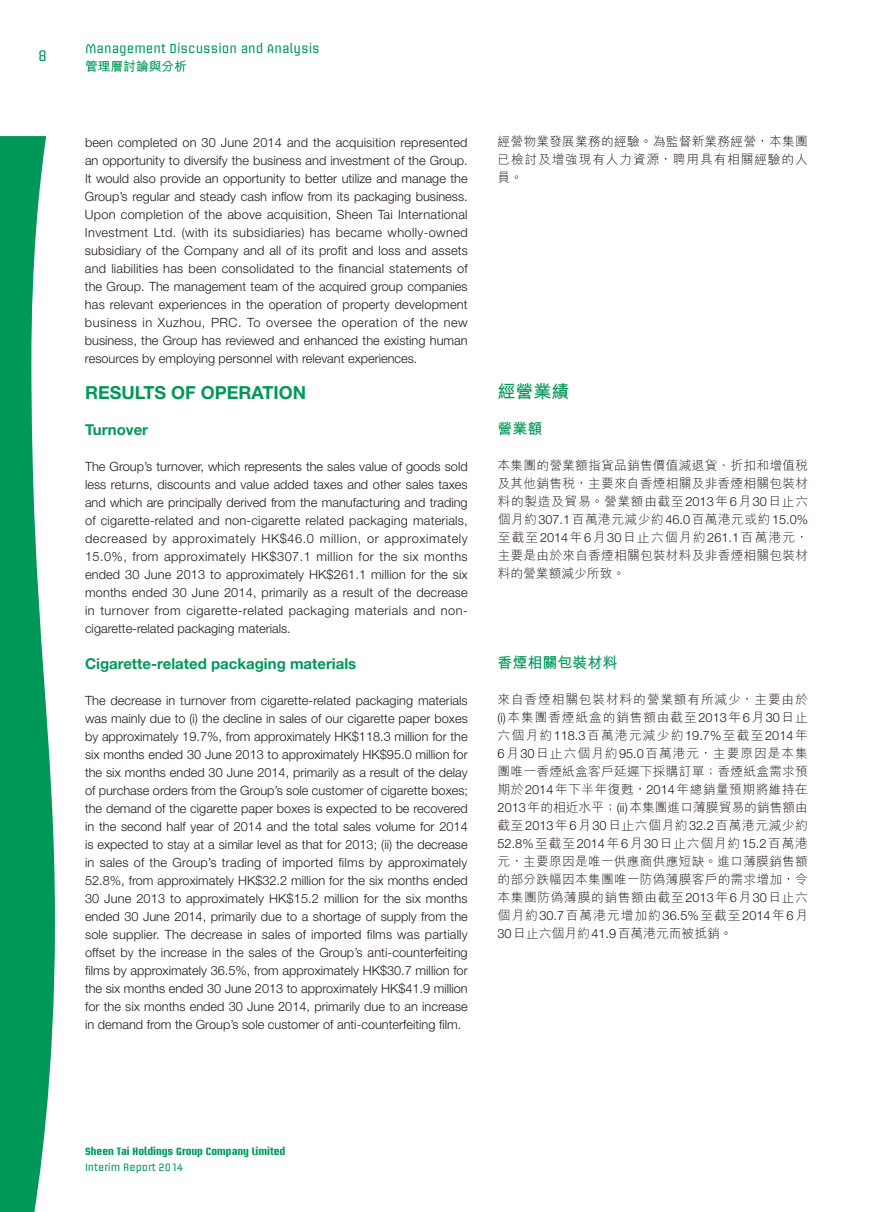
<style>
.page{position:relative;width:893px;height:1212px;background:#fff}
.page>*{position:absolute;margin:0;border:0;box-sizing:border-box;transform-origin:0 0}
.t1{font:700 18px "Helvetica Neue LT Std";color:#009859}
.t2{font:700 18px "M Hei HK";color:#009859}
.t3{font:700 15px "Helvetica Neue LT Std";color:#009859}
.t4{font:700 15px "M Hei HK";color:#009859}
.t5{font:15px "Briem Akademi Std";color:#009859}
.t6{font:300 12.75px/18px "Helvetica Neue LT Std";color:#231916;text-align:justify}
.t7{font:300 12.75px/18px "M Hei HK";letter-spacing:.015em;color:#231916;text-align:justify}
.t8{font:12.75px "Briem Akademi Std";color:#009859}
.t9{font:700 12.75px "M Hei HK";color:#009859}
.t10{font:700 10.5px "Briem Akademi Std";color:#009859}
.t11{font:10.5px "Briem Akademi Std";color:#009859}
.s1{font-family:"Helvetica Neue LT Std"}
.s2{font-family:"M Hei HK"}
</style>
<div class="page">
<svg style="left:0;top:136px;width:55px;height:1076px;fill:#009859"></svg>
<p class="t5" style="left:38px;top:48px;width:10px">8</p>
<p class="t8" style="left:85px;top:41px;width:236px">Management Discussion and Analysis</p>
<p class="t9" style="left:85px;top:57px;width:103px">管理層討論與分析</p>
<p class="t6" style="left:85px;top:133px;width:384px">been completed on 30 June 2014 and the acquisition represented an opportunity to diversify the business and investment of the Group.<br>It would also provide an opportunity to better utilize and manage the Group’s regular and steady cash inflow from its packaging business.<br>Upon completion of the above acquisition, Sheen Tai International Investment Ltd. (with its subsidiaries) has became wholly-owned subsidiary of the Company and all of its profit and loss and assets and liabilities has been consolidated to the financial statements of the Group. The management team of the acquired group companies has relevant experiences in the operation of property development business in Xuzhou, PRC. To oversee the operation of the new business, the Group has reviewed and enhanced the existing human resources by employing personnel with relevant experiences.</p>
<h1 class="t1" style="left:85px;top:381px;width:26px">Results</h1>
<h1 class="t1" style="left:171px;top:381px;width:43px">of operation</h1>
<p class="t3" style="left:85px;top:420px;width:65px">Turnover</p>
<p class="t6" style="left:85px;top:457px;width:384px">The Group’s turnover, which represents the sales value of goods sold less returns, discounts and value added taxes and other sales taxes and which are principally derived from the manufacturing and trading of cigarette-related and non-cigarette related packaging materials, decreased by approximately HK$46.0 million, or approximately 15.0%, from approximately HK$307.1 million for the six months ended 30 June 2013 to approximately HK$261.1 million for the six months ended 30 June 2014, primarily as a result of the decrease in turnover from cigarette-related packaging materials and non&shy;cigarette-related packaging materials.</p>
<p class="t3" style="left:85px;top:654px;width:273px">Cigarette-related packaging materials</p>
<p class="t6" style="left:85px;top:691px;width:385px">The decrease in turnover from cigarette-related packaging materials was mainly due to (i) the decline in sales of our cigarette paper boxes by approximately 19.7%, from approximately HK$118.3 million for the six months ended 30 June 2013 to approximately HK$95.0 million for the six months ended 30 June 2014, primarily as a result of the delay of purchase orders from the Group’s sole customer of cigarette boxes; the demand of the cigarette paper boxes is expected to be recovered in the second half year of 2014 and the total sales volume for 2014 is expected to stay at a similar level as that for 2013; (ii) the decrease in sales of the Group’s trading of imported films by approximately 52.8%, from approximately HK$32.2 million for the six months ended 30 June 2013 to approximately HK$15.2 million for the six months ended 30 June 2014, primarily due to a shortage of supply from the sole supplier. The decrease in sales of imported films was partially offset by the increase in the sales of the Group’s anti-counterfeiting films by approximately 36.5%, from approximately HK$30.7 million for the six months ended 30 June 2013 to approximately HK$41.9 million for the six months ended 30 June 2014, primarily due to an increase in demand from the Group’s sole customer of anti-counterfeiting film.</p>
<p class="t7" style="left:497px;top:132px;width:312px">經營物業發展業務的經驗。為監督新業務經營，本集團已檢討及增強現有人力資源，聘用具有相關經驗的人員。</p>
<h1 class="t2" style="left:497px;top:378px;width:73px">經營業績</h1>
<p class="t4" style="left:497px;top:417px;width:46px">營業額</p>
<p class="t7" style="left:497px;top:456px;width:312px">本集團的營業額指貨品銷售價值減退貨、折扣和增值稅及其他銷售稅，主要來自香煙相關及非香煙相關包裝材料的製造及貿易。營業額由截至<span class="s1">2013</span>年<span class="s1">6</span>月<span class="s1">30</span>日止六個月約<span class="s1">307.1</span>百萬港元減少約<span class="s1">46.0</span>百萬港元或約<span class="s1">15.0%</span>至截至<span class="s1">2014</span>年<span class="s1">6</span>月<span class="s1">30</span>日止六個月約<span class="s1">261.1</span>百萬港元，主要是由於來自香煙相關包裝材料及非香煙相關包裝材料的營業額減少所致。</p>
<p class="t4" style="left:497px;top:651px;width:121px">香煙相關包裝材料</p>
<p class="t7" style="left:497px;top:690px;width:312px">來自香煙相關包裝材料的營業額有所減少，主要由於<span class="s1">(i)</span>本集團香煙紙盒的銷售額由截至<span class="s1">2013</span>年<span class="s1">6</span>月<span class="s1">30</span>日止六個月約<span class="s1">118.3</span>百萬港元減少約<span class="s1">19.7%</span>至截至<span class="s1">2014</span>年<span class="s1">6</span>月<span class="s1">30</span>日止六個月約<span class="s1">95.0</span>百萬港元，主要原因是本集團唯一香煙紙盒客戶延遲下採購訂單；香煙紙盒需求預期於<span class="s1">2014</span>年下半年復甦，<span class="s1">2014</span>年總銷量預期將維持在<span class="s1">2013</span>年的相近水平；<span class="s1">(ii)</span>本集團進口薄膜貿易的銷售額由截至<span class="s1">2013</span>年<span class="s1">6</span>月<span class="s1">30</span>日止六個月約<span class="s1">32.2</span>百萬港元減少約</p>
<p class="t6" style="left:498px;top:834px;width:312px">52.8%<span class="s2">至截至</span>2014<span class="s2">年</span>6<span class="s2">月</span>30<span class="s2">日止六個月約</span>15.2<span class="s2">百萬港</span></p>
<p class="t7" style="left:497px;top:852px;width:312px">元，主要原因是唯一供應商供應短缺。進口薄膜銷售額的部分跌幅因本集團唯一防偽薄膜客戶的需求增加，令本集團防偽薄膜的銷售額由截至<span class="s1">2013</span>年<span class="s1">6</span>月<span class="s1">30</span>日止六個月約<span class="s1">30.7</span>百萬港元增加約<span class="s1">36.5%</span>至截至<span class="s1">2014</span>年<span class="s1">6</span>月<span class="s1">30</span>日止六個月約<span class="s1">41.9</span>百萬港元而被抵銷。</p>
<p class="t10" style="left:85px;top:1145px;width:202px">Sheen Tai Holdings Group Company Limited</p>
<p class="t11" style="left:85px;top:1162px;width:100px">Interim Report 2014</p>
</div>
